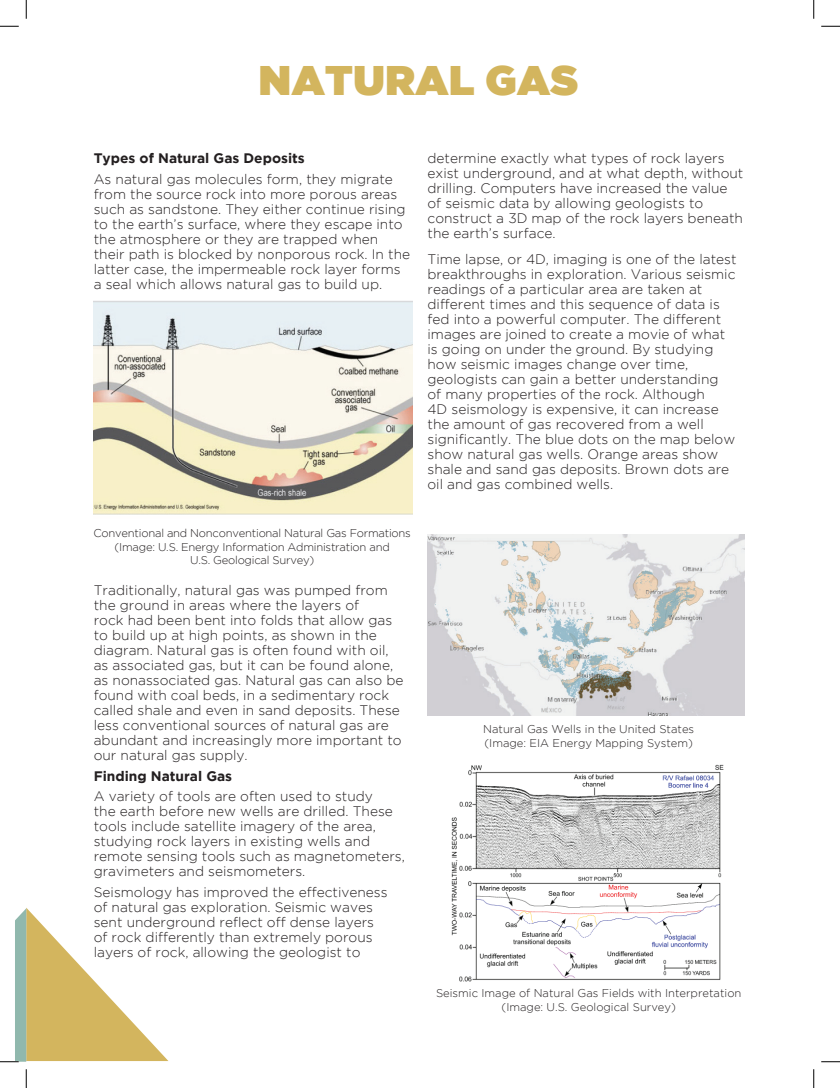
<style>
.page{position:relative;width:840px;height:1088px;background:#fff}
.page>*{position:absolute;margin:0;border:0;box-sizing:border-box;transform-origin:0 0}
.t1{font:41.25px "Gotham Ultra";letter-spacing:.015em;color:#d3b55e}
.t2{font:300 13.75px/15px "Gotham";color:#231f20}
.t3{font:700 13.75px "Gotham";color:#231f20}
.t4{font:300 11.25px/13.5px "Gotham";color:#231f20}
.t5{font:300 11.25px/13.5px "Gotham";letter-spacing:-.02em;color:#231f20;text-align:center}
</style>
<div class="page">
<img style="left:428px;top:534px;width:317px;height:181px">
<img style="left:94px;top:301px;width:319px;height:214px">
<img style="left:451px;top:764px;width:273px;height:218px">
<svg style="left:0;top:25px;width:19px;height:2px"></svg>
<svg style="left:821px;top:25px;width:19px;height:2px"></svg>
<svg style="left:0;top:908px;width:168px;height:154px"></svg>
<svg style="left:821px;top:1061px;width:19px;height:1px"></svg>
<svg style="left:25px;top:0;width:2px;height:19px"></svg>
<svg style="left:25px;top:1069px;width:2px;height:19px"></svg>
<svg style="left:813px;top:0;width:2px;height:19px"></svg>
<svg style="left:813px;top:1069px;width:2px;height:19px"></svg>
<h1 class="t1" style="left:259px;top:56px;width:321px">NATURAL GAS</h1>
<p class="t3" style="left:94px;top:150px;width:213px">Types of Natural Gas Deposits</p>
<p class="t2" style="left:94px;top:171px;width:318px">As natural gas molecules form, they migrate from the source rock into more porous areas such as sandstone. They either continue rising to the earth’s surface, where they escape into the atmosphere or they are trapped when their path is blocked by nonporous rock. In the latter case, the impermeable rock layer forms a seal which allows natural gas to build up.</p>
<p class="t5" style="left:94px;top:526px;width:319px">Conventional and Nonconventional Natural Gas Formations (Image: U.S. Energy Information Administration and<br>U.S. Geological Survey)</p>
<p class="t2" style="left:94px;top:582px;width:311px">Traditionally, natural gas was pumped from the ground in areas where the layers of<br>rock had been bent into folds that allow gas to build up at high points, as shown in the diagram. Natural gas is often found with oil, as associated gas, but it can be found alone, as nonassociated gas. Natural gas can also be found with coal beds, in a sedimentary rock called shale and even in sand deposits. These less conventional sources of natural gas are abundant and increasingly more important to our natural gas supply.</p>
<p class="t3" style="left:94px;top:767px;width:140px">Finding Natural Gas</p>
<p class="t2" style="left:94px;top:789px;width:313px">A variety of tools are often used to study<br>the earth before new wells are drilled. These tools include satellite imagery of the area, studying rock layers in existing wells and remote sensing tools such as magnetometers, gravimeters and seismometers.</p>
<p class="t2" style="left:94px;top:884px;width:295px">Seismology has improved the effectiveness of natural gas exploration. Seismic waves sent underground reflect off dense layers of rock differently than extremely porous layers of rock, allowing the geologist to</p>
<p class="t2" style="left:428px;top:150px;width:317px">determine exactly what types of rock layers exist underground, and at what depth, without drilling. Computers have increased the value of seismic data by allowing geologists to construct a 3D map of the rock layers beneath the earth’s surface.</p>
<p class="t2" style="left:428px;top:251px;width:311px">Time lapse, or 4D, imaging is one of the latest breakthroughs in exploration. Various seismic readings of a particular area are taken at different times and this sequence of data is fed into a powerful computer. The different images are joined to create a movie of what is going on under the ground. By studying how seismic images change over time, geologists can gain a better understanding<br>of many properties of the rock. Although<br>4D seismology is expensive, it can increase the amount of gas recovered from a well significantly. The blue dots on the map below show natural gas wells. Orange areas show shale and sand gas deposits. Brown dots are oil and gas combined wells.</p>
<p class="t4" style="left:483px;top:722px;width:213px">Natural Gas Wells in the United States (Image: EIA Energy Mapping System)</p>
<p class="t4" style="left:436px;top:986px;width:307px;text-align:center">Seismic Image of Natural Gas Fields with Interpretation (Image: U.S. Geological Survey)</p>
</div>
